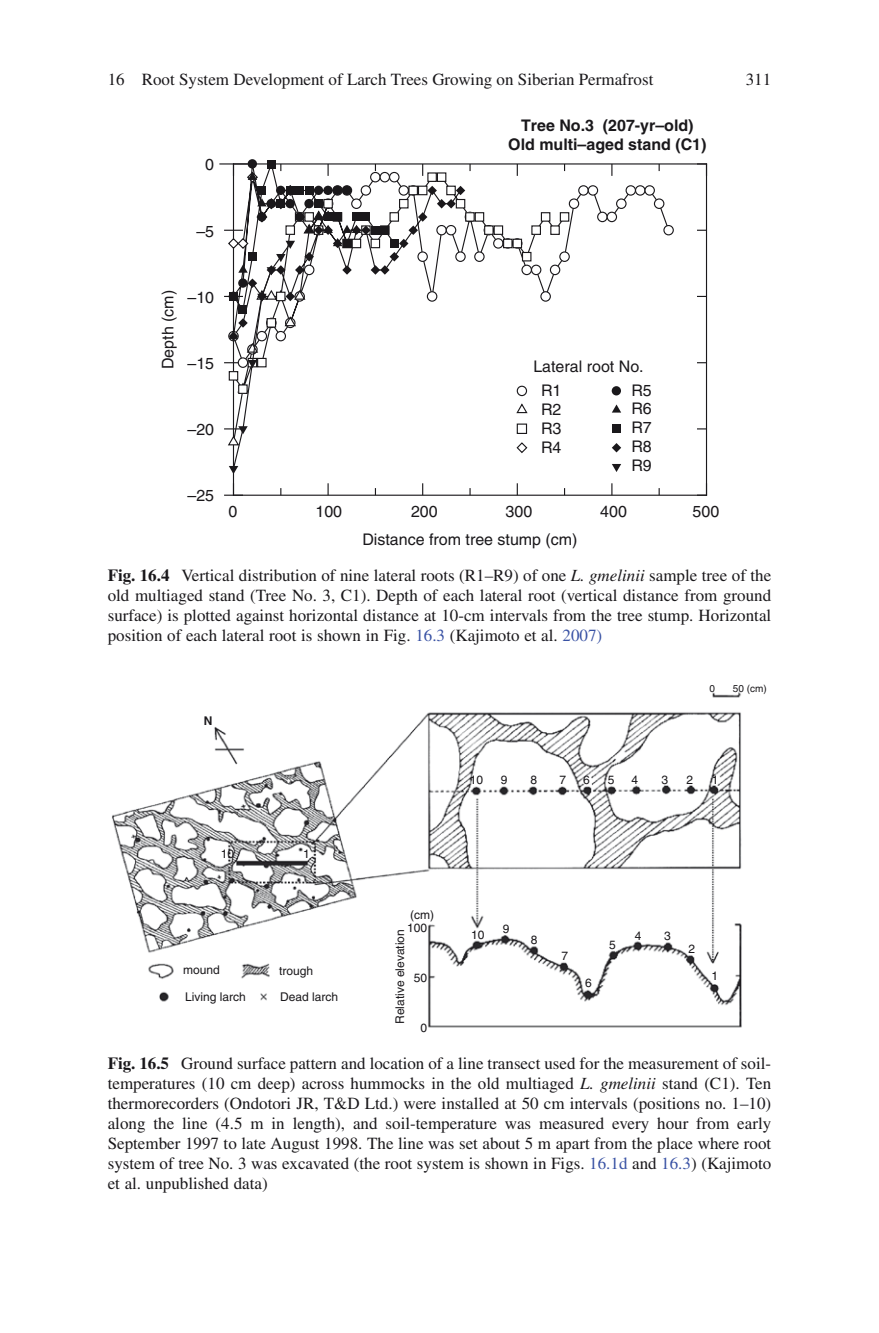
<style>
.page{position:relative;width:879px;height:1333px;background:#fff}
.page>*{position:absolute;margin:0;border:0;box-sizing:border-box;transform-origin:0 0}
.t1{font:17px/20px "Times";color:#1a181b;text-align:justify}
.t2{font:16px/19px "Helvetica";color:#1a181b;text-align:justify}
.t3{font:700 16px/19.2px "Helvetica";color:#1a181b;text-align:center}
.t4{font:12px "Helvetica";color:#1a181b}
.t5{font:700 12px "Helvetica";color:#1a181b}
.t6{font:10px "Helvetica";color:#1a181b}
.s1{font-weight:700}
.s2{font-style:italic}
.s3{color:#3952a4}
</style>
<div class="page">
<svg style="left:224px;top:494px;width:8px;height:2px"></svg>
<svg style="left:232px;top:159px;width:475px;height:337px"></svg>
<div style="left:475px;top:252px;width:9px;height:9px;background:#fff;border-radius:50%"></div>
<div style="left:474px;top:251px;width:10px;height:11px;border:1px solid #1a181b;border-radius:50%"></div>
<div style="left:483px;top:225px;width:11px;height:10px;border:1px solid #1a181b;border-radius:50%"></div>
<div style="left:493px;top:239px;width:10px;height:9px;background:#fff;border-radius:50%"></div>
<div style="left:493px;top:238px;width:10px;height:11px;border:1px solid #1a181b;border-radius:50%"></div>
<div style="left:502px;top:238px;width:11px;height:11px;border:1px solid #1a181b;border-radius:50%"></div>
<div style="left:512px;top:238px;width:10px;height:11px;border:1px solid #1a181b;border-radius:50%"></div>
<svg style="left:522px;top:265px;width:9px;height:9px"></svg>
<div style="left:521px;top:264px;width:11px;height:11px;border:1px solid #1a181b;border-radius:50%"></div>
<div style="left:531px;top:265px;width:10px;height:9px;background:#fff;border-radius:50%"></div>
<div style="left:531px;top:264px;width:10px;height:11px;border:1px solid #1a181b;border-radius:50%"></div>
<div style="left:541px;top:291px;width:9px;height:10px;background:#fff;border-radius:50%"></div>
<div style="left:540px;top:291px;width:11px;height:11px;border:1px solid #1a181b;border-radius:50%"></div>
<div style="left:550px;top:265px;width:9px;height:9px;background:#fff;border-radius:50%"></div>
<div style="left:550px;top:264px;width:10px;height:11px;border:1px solid #1a181b;border-radius:50%"></div>
<svg style="left:560px;top:252px;width:9px;height:9px"></svg>
<div style="left:559px;top:251px;width:11px;height:11px;border:1px solid #1a181b;border-radius:50%"></div>
<div style="left:569px;top:199px;width:9px;height:9px;background:#fff;border-radius:50%"></div>
<div style="left:569px;top:198px;width:10px;height:11px;border:1px solid #1a181b;border-radius:50%"></div>
<div style="left:579px;top:186px;width:9px;height:9px;background:#fff;border-radius:50%"></div>
<div style="left:578px;top:185px;width:11px;height:11px;border:1px solid #1a181b;border-radius:50%"></div>
<div style="left:588px;top:186px;width:9px;height:9px;background:#fff;border-radius:50%"></div>
<div style="left:588px;top:185px;width:10px;height:11px;border:1px solid #1a181b;border-radius:50%"></div>
<div style="left:597px;top:212px;width:10px;height:9px;background:#fff;border-radius:50%"></div>
<div style="left:597px;top:212px;width:10px;height:10px;border:1px solid #1a181b;border-radius:50%"></div>
<div style="left:607px;top:212px;width:9px;height:9px;background:#fff;border-radius:50%"></div>
<div style="left:606px;top:212px;width:11px;height:10px;border:1px solid #1a181b;border-radius:50%"></div>
<div style="left:616px;top:199px;width:10px;height:9px;background:#fff;border-radius:50%"></div>
<div style="left:616px;top:198px;width:10px;height:11px;border:1px solid #1a181b;border-radius:50%"></div>
<svg style="left:626px;top:186px;width:9px;height:9px"></svg>
<div style="left:625px;top:185px;width:11px;height:11px;border:1px solid #1a181b;border-radius:50%"></div>
<div style="left:635px;top:186px;width:10px;height:9px;background:#fff;border-radius:50%"></div>
<div style="left:635px;top:185px;width:10px;height:11px;border:1px solid #1a181b;border-radius:50%"></div>
<svg style="left:645px;top:186px;width:9px;height:9px"></svg>
<div style="left:644px;top:185px;width:11px;height:11px;border:1px solid #1a181b;border-radius:50%"></div>
<div style="left:654px;top:199px;width:10px;height:9px;background:#fff;border-radius:50%"></div>
<div style="left:654px;top:198px;width:10px;height:11px;border:1px solid #1a181b;border-radius:50%"></div>
<div style="left:664px;top:225px;width:9px;height:10px;background:#fff;border-radius:50%"></div>
<div style="left:663px;top:225px;width:11px;height:10px;border:1px solid #1a181b;border-radius:50%"></div>
<div style="left:466px;top:213px;width:8px;height:8px;background:#fff"></div>
<div style="left:465px;top:212px;width:10px;height:10px;border:1px solid #1a181b"></div>
<div style="left:475px;top:213px;width:9px;height:8px;background:#fff"></div>
<div style="left:475px;top:212px;width:9px;height:10px;border:1px solid #1a181b"></div>
<div style="left:485px;top:226px;width:8px;height:8px;background:#fff"></div>
<div style="left:484px;top:225px;width:10px;height:10px;border:1px solid #1a181b"></div>
<div style="left:494px;top:226px;width:9px;height:8px;background:#fff"></div>
<div style="left:493px;top:225px;width:10px;height:10px;border:1px solid #1a181b"></div>
<div style="left:503px;top:239px;width:9px;height:9px;background:#fff"></div>
<div style="left:503px;top:239px;width:9px;height:9px;border:1px solid #1a181b"></div>
<div style="left:513px;top:239px;width:8px;height:9px;background:#fff"></div>
<div style="left:512px;top:239px;width:10px;height:9px;border:1px solid #1a181b"></div>
<div style="left:522px;top:252px;width:9px;height:9px;background:#fff"></div>
<div style="left:522px;top:252px;width:9px;height:9px;border:1px solid #1a181b"></div>
<div style="left:532px;top:226px;width:8px;height:8px;background:#fff"></div>
<div style="left:531px;top:225px;width:10px;height:10px;border:1px solid #1a181b"></div>
<div style="left:541px;top:213px;width:9px;height:8px;background:#fff"></div>
<div style="left:541px;top:212px;width:9px;height:10px;border:1px solid #1a181b"></div>
<div style="left:551px;top:226px;width:8px;height:8px;background:#fff"></div>
<div style="left:550px;top:225px;width:10px;height:10px;border:1px solid #1a181b"></div>
<div style="left:560px;top:213px;width:9px;height:8px;background:#fff"></div>
<div style="left:560px;top:212px;width:9px;height:10px;border:1px solid #1a181b"></div>
<div style="left:248px;top:159px;width:9px;height:9px;background:#1a181b;border-radius:50%"></div>
<div style="left:267px;top:160px;width:9px;height:8px;background:#1a181b"></div>
<svg style="left:219px;top:163px;width:251px;height:311px"></svg>
<svg style="left:515px;top:385px;width:13px;height:69px"></svg>
<div style="left:612px;top:386px;width:9px;height:9px;background:#1a181b;border-radius:50%"></div>
<svg style="left:612px;top:404px;width:9px;height:8px"></svg>
<svg style="left:612px;top:443px;width:9px;height:9px"></svg>
<div style="left:612px;top:424px;width:9px;height:9px;background:#1a181b"></div>
<svg style="left:612px;top:464px;width:9px;height:8px"></svg>
<img style="left:112px;top:692px;width:630px;height:336px">
<p class="t1" style="left:108px;top:70px;width:547px">16 Root System Development of Larch Trees Growing on Siberian Permafrost</p>
<p class="t1" style="left:746px;top:70px;width:27px">311</p>
<p class="t2" style="left:205px;top:155px;width:10px">0</p>
<p class="t3" style="left:508px;top:116px;width:200px">Tree No.3 (207-yr–old)<br>Old multi–aged stand (C1)</p>
<p class="t2" style="left:196px;top:221px;width:19px">–5</p>
<p class="t2" style="left:158px;top:369px;width:81px;rotate:-90deg">Depth (cm)</p>
<p class="t2" style="left:187px;top:288px;width:28px">–10</p>
<p class="t2" style="left:187px;top:354px;width:28px">–15</p>
<p class="t2" style="left:187px;top:420px;width:28px">–20</p>
<p class="t2" style="left:187px;top:486px;width:28px">–25</p>
<p class="t2" style="left:533px;top:357px;width:112px">Lateral root No.</p>
<p class="t2" style="left:541px;top:381px;width:22px">R1<br>R2<br>R3<br>R4</p>
<p class="t2" style="left:631px;top:380px;width:22px">R5<br>R6<br>R7<br>R8<br>R9</p>
<p class="t2" style="left:228px;top:501px;width:10px">0</p>
<p class="t2" style="left:315px;top:501px;width:28px">100</p>
<p class="t2" style="left:411px;top:501px;width:28px">200</p>
<p class="t2" style="left:505px;top:501px;width:28px">300</p>
<p class="t2" style="left:600px;top:501px;width:28px">400</p>
<p class="t2" style="left:692px;top:501px;width:28px">500</p>
<p class="t2" style="left:362px;top:530px;width:217px">Distance from tree stump (cm)</p>
<p class="t1" style="left:108px;top:565px;width:665px"><span class="s1">Fig. 16.4</span> Vertical distribution of nine lateral roots (R1–R9) of one <span class="s2">L. gmelinii</span> sample tree of the old multiaged stand (Tree No. 3, C1). Depth of each lateral root (vertical distance from ground surface) is plotted against horizontal distance at 10-cm intervals from the tree stump. Horizontal position of each lateral root is shown in Fig. <span class="s3">16.3</span> (Kajimoto et al. <span class="s3">2007)</span></p>
<p class="t5" style="left:204px;top:713px;width:10px">N</p>
<p class="t4" style="left:221px;top:846px;width:15px">10</p>
<p class="t4" style="left:303px;top:847px;width:8px">1</p>
<p class="t4" style="left:183px;top:962px;width:38px">mound</p>
<p class="t4" style="left:279px;top:963px;width:36px">trough</p>
<p class="t4" style="left:185px;top:990px;width:62px">Living larch</p>
<p class="t4" style="left:280px;top:989px;width:60px">Dead larch</p>
<p class="t6" style="left:709px;top:682px;width:7px">0</p>
<p class="t6" style="left:733px;top:682px;width:35px">50 (cm)</p>
<p class="t4" style="left:470px;top:772px;width:15px">10</p>
<p class="t4" style="left:501px;top:772px;width:8px">9</p>
<p class="t4" style="left:530px;top:772px;width:8px">8</p>
<p class="t4" style="left:559px;top:772px;width:8px">7</p>
<p class="t4" style="left:583px;top:772px;width:8px">6</p>
<p class="t4" style="left:608px;top:772px;width:8px">5</p>
<p class="t4" style="left:631px;top:772px;width:8px">4</p>
<p class="t4" style="left:661px;top:772px;width:8px">3</p>
<p class="t4" style="left:686px;top:772px;width:8px">2</p>
<p class="t4" style="left:712px;top:772px;width:8px">1</p>
<p class="t4" style="left:410px;top:907px;width:25px">(cm)</p>
<p class="t4" style="left:407px;top:920px;width:22px">100</p>
<p class="t4" style="left:393px;top:1024px;width:96px;rotate:-90deg">Relative elevation</p>
<p class="t4" style="left:414px;top:970px;width:15px">50</p>
<p class="t4" style="left:420px;top:1020px;width:8px">0</p>
<p class="t4" style="left:471px;top:928px;width:15px">10</p>
<p class="t4" style="left:503px;top:921px;width:8px">9</p>
<p class="t4" style="left:531px;top:932px;width:8px">8</p>
<p class="t4" style="left:561px;top:948px;width:8px">7</p>
<p class="t4" style="left:585px;top:975px;width:8px">6</p>
<p class="t4" style="left:609px;top:937px;width:8px">5</p>
<p class="t4" style="left:635px;top:929px;width:8px">4</p>
<p class="t4" style="left:664px;top:928px;width:8px">3</p>
<p class="t4" style="left:688px;top:941px;width:8px">2</p>
<p class="t4" style="left:711px;top:968px;width:8px">1</p>
<p class="t1" style="left:108px;top:1053px;width:665px"><span class="s1">Fig. 16.5</span> Ground surface pattern and location of a line transect used for the measurement of soil&shy;temperatures (10 cm deep) across hummocks in the old multiaged <span class="s2">L. gmelinii</span> stand (C1). Ten thermorecorders (Ondotori JR, T&amp;D Ltd.) were installed at 50 cm intervals (positions no. 1–10) along the line (4.5 m in length), and soil-temperature was measured every hour from early September 1997 to late August 1998. The line was set about 5 m apart from the place where root system of tree No. 3 was excavated (the root system is shown in Figs. <span class="s3">16.1d</span> and <span class="s3">16.3</span>) (Kajimoto et al. unpublished data)</p>
</div>
